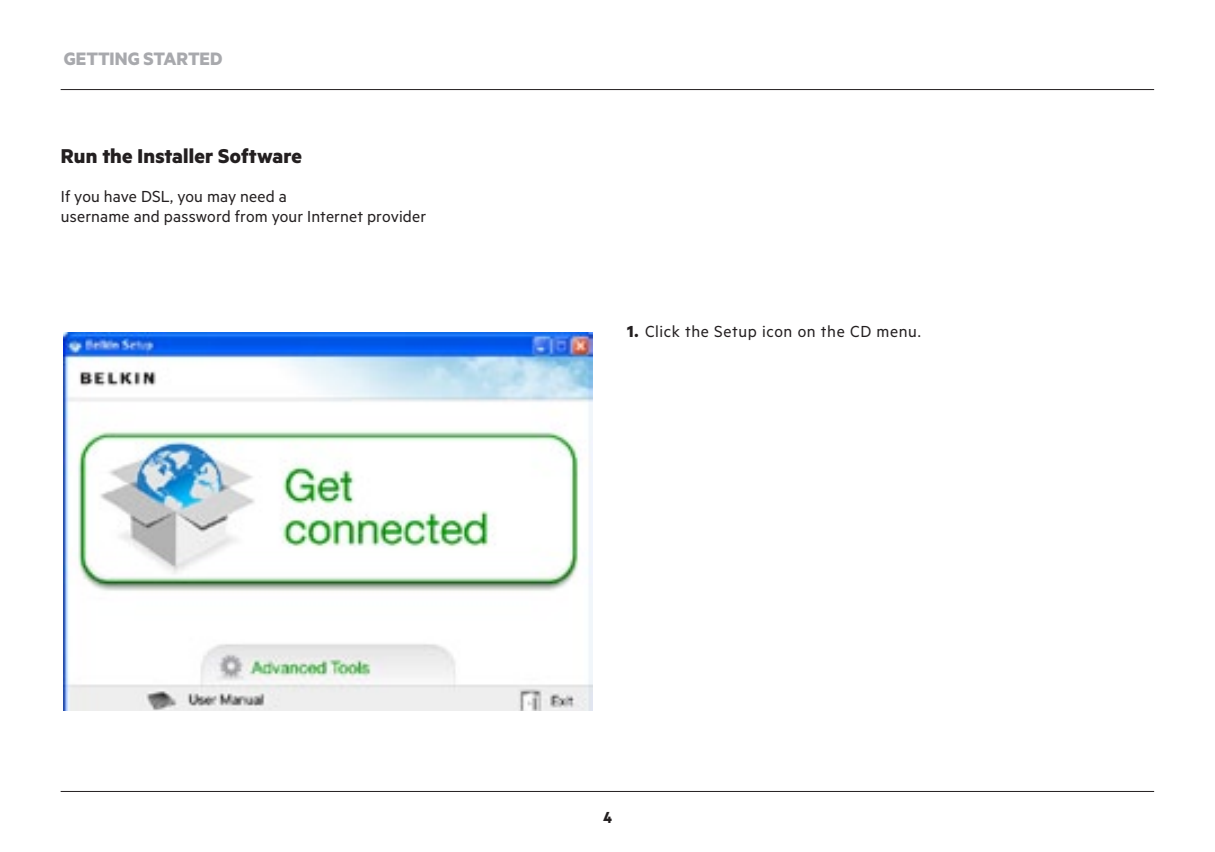
<style>
.page{position:relative;width:1215px;height:852px;background:#fff}
.page>*{position:absolute;margin:0;border:0;box-sizing:border-box;transform-origin:0 0}
.t1{font:700 22.5px "Metric";color:#231f20}
.t2{font:700 20.25px "Metric";letter-spacing:.005em;color:#a8a9ad}
.t3{font:18px/20.2px "Metric";letter-spacing:.01em;color:#231f20}
.t4{font:18px "Metric";letter-spacing:.035em;color:#231f20}
.t5{font:700 18px "Metric";color:#231f20;scale:.9 1}
.s1{font-weight:700}
</style>
<div class="page">
<hr style="left:61px;top:790px;width:1093px;height:1px;background:#231f20">
<hr style="left:61px;top:89px;width:1093px;height:1px;background:#231f20">
<img style="left:64px;top:332px;width:528px;height:378px">
<p class="t2" style="left:64px;top:47px;width:160px">Getting Started</p>
<p class="t1" style="left:61px;top:142px;width:243px">Run the Installer Software</p>
<p class="t3" style="left:61px;top:185px;width:367px">If you have DSL, you may need a<br>username and password from your Internet provider</p>
<p class="t4" style="left:627px;top:321px;width:295px"><span class="s1">1.</span> Click the Setup icon on the CD menu.</p>
<p class="t5" style="left:603px;top:805px;width:11px">4</p>
</div>
